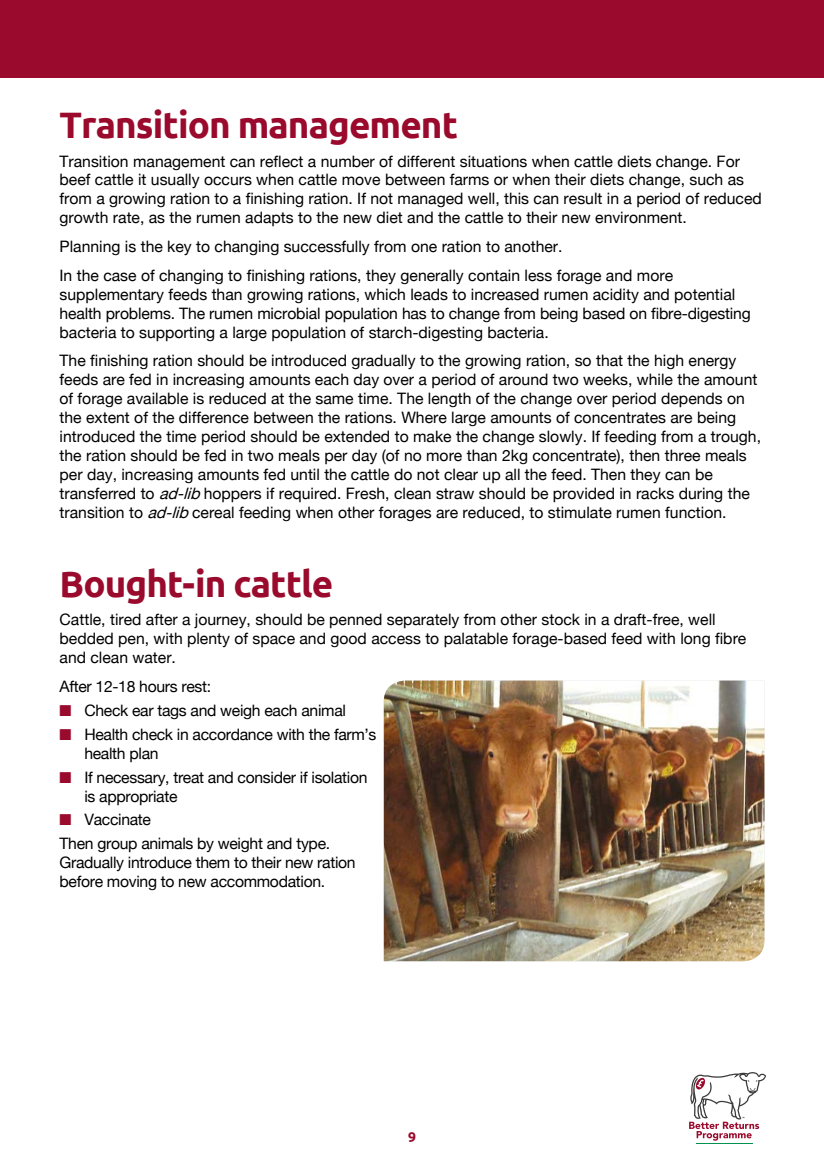
<style>
.page{position:relative;width:824px;height:1171px;background:#fff}
.page>*{position:absolute;margin:0;border:0;box-sizing:border-box;transform-origin:0 0}
.LOU_Main_Head{font:700 36.75px "Ubuntu";letter-spacing:-.025em;color:#990a2c}
.NEW_Body_text{font:15.75px/18.9px "Helvetica Neue";color:#000}
.NEW_Body_text-2{font:15.75px/18.9px "Helvetica Neue";letter-spacing:-.02em;color:#000}
.t1{font:700 14px "Ubuntu";color:#990a2c}
.s1{font-style:italic}
.s2{color:#990a2c}
</style>
<div class="page">
<svg style="left:689px;top:1072px;width:76px;height:68px"></svg>
<hr style="left:696px;top:1142px;width:56px;height:1px;background:#009150">
<div style="left:0;top:0;width:823px;height:77px;background:#990a2c"></div>
<img style="left:384px;top:680px;width:380px;height:281px">
<p class="LOU_Main_Head" style="left:60px;top:102px;width:400px">Transition management</p>
<p class="NEW_Body_text" style="left:60px;top:152px;width:703px">Transition management can reflect a number of different situations when cattle diets change. For beef cattle it usually occurs when cattle move between farms or when their diets change, such as from a growing ration to a finishing ration. If not managed well, this can result in a period of reduced growth rate, as the rumen adapts to the new diet and the cattle to their new environment.</p>
<p class="NEW_Body_text" style="left:60px;top:238px;width:504px">Planning is the key to changing successfully from one ration to another.</p>
<p class="NEW_Body_text" style="left:60px;top:267px;width:692px">In the case of changing to finishing rations, they generally contain less forage and more supplementary feeds than growing rations, which leads to increased rumen acidity and potential health problems. The rumen microbial population has to change from being based on fibre-digesting bacteria to supporting a large population of starch-digesting bacteria.</p>
<p class="NEW_Body_text" style="left:60px;top:352px;width:703px">The finishing ration should be introduced gradually to the growing ration, so that the high energy feeds are fed in increasing amounts each day over a period of around two weeks, while the amount of forage available is reduced at the same time. The length of the change over period depends on the extent of the difference between the rations. Where large amounts of concentrates are being introduced the time period should be extended to make the change slowly. If feeding from a trough, the ration should be fed in two meals per day (of no more than 2kg concentrate), then three meals per day, increasing amounts fed until the cattle do not clear up all the feed. Then they can be transferred to <span class="s1">ad-lib</span>hoppers if required. Fresh, clean straw should be provided in racks during the transition to <span class="s1">ad-lib</span>cereal feeding when other forages are reduced, to stimulate rumen function.</p>
<p class="LOU_Main_Head" style="left:60px;top:561px;width:275px">Bought-in cattle</p>
<p class="NEW_Body_text" style="left:60px;top:611px;width:688px">Cattle, tired after a journey, should be penned separately from other stock in a draft-free, well bedded pen, with plenty of space and good access to palatable forage-based feed with long fibre and clean water.</p>
<p class="NEW_Body_text-2" style="left:60px;top:678px;width:153px">After 12-18 hours rest:</p>
<p class="NEW_Body_text-2" style="left:60px;top:702px;width:288px"><span class="s2">■</span> Check ear tags and weigh each animal</p>
<p class="NEW_Body_text-2" style="left:84px;top:726px;width:293px;text-indent:-25px"><span class="s2">■</span> Health check in accordance with the farm’s health plan</p>
<p class="NEW_Body_text-2" style="left:84px;top:768px;width:285px;text-indent:-25px"><span class="s2">■</span> If necessary, treat and consider if isolation is appropriate</p>
<p class="NEW_Body_text-2" style="left:60px;top:811px;width:93px"><span class="s2">■</span> Vaccinate</p>
<p class="NEW_Body_text-2" style="left:60px;top:835px;width:297px">Then group animals by weight and type.<br>Gradually introduce them to their new ration before moving to new accommodation.</p>
<p class="t1" style="left:408px;top:1128px;width:9px">9</p>
</div>
